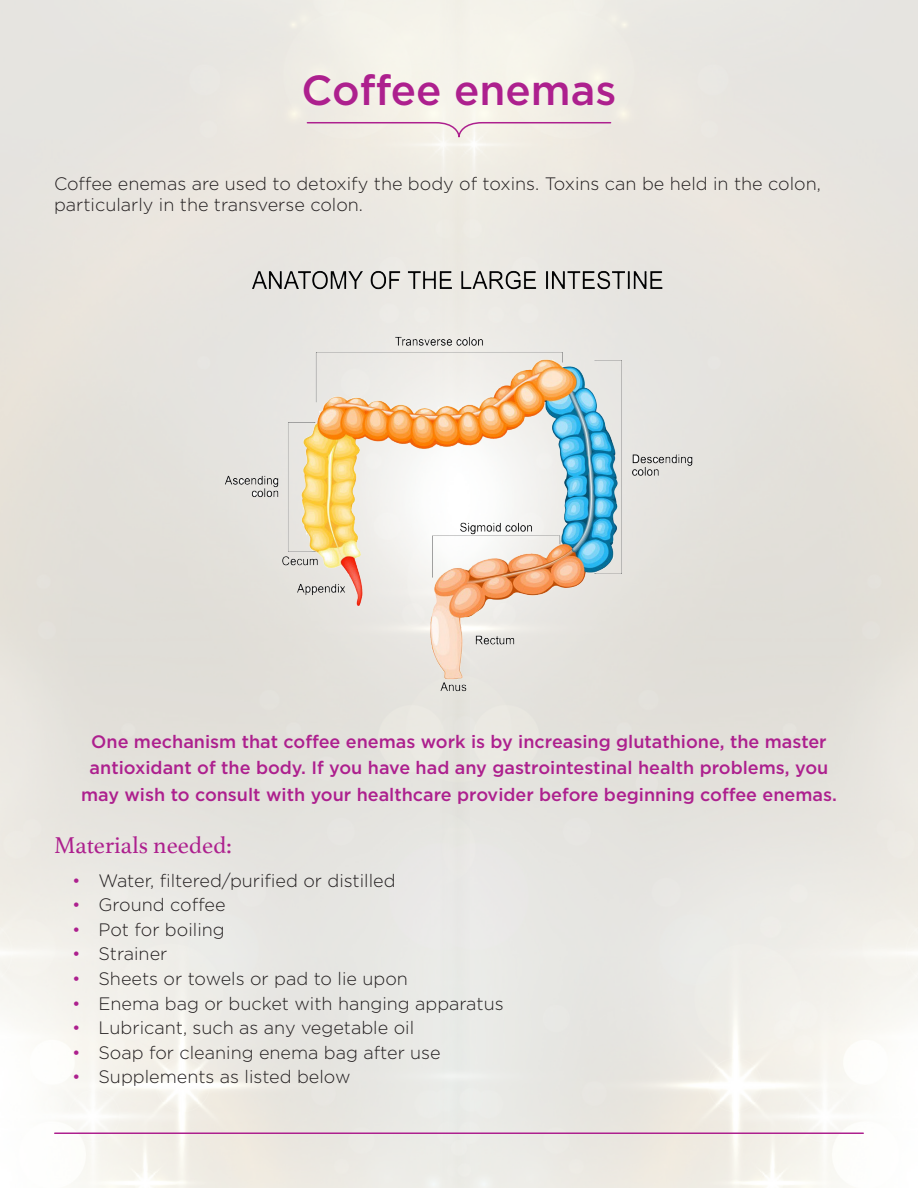
<style>
.page{position:relative;width:918px;height:1188px;background:#fff}
.page>*{position:absolute;margin:0;border:0;box-sizing:border-box;transform-origin:0 0}
.t1{font:500 42px "Gotham";color:#ad208e}
.t2{font:24px "Athelas";color:#ad208e}
.t3{font:300 18px/21.6px "Gotham";color:#231f20}
.t4{font:500 18px/26.7px "Gotham";color:#ad208e;text-align:center}
.s1{color:#ad208e}
</style>
<div class="page">
<img style="left:0;top:0;width:440px;height:1188px">
<img style="left:440px;top:0;width:478px;height:1188px">
<svg style="left:306px;top:121px;width:306px;height:17px;background:#ebdbdd"></svg>
<hr style="left:55px;top:1132px;width:808px;height:2px;background:#ad208e">
<img style="left:180px;top:328px;width:558px;height:372px">
<img style="left:180px;top:263px;width:558px;height:34px">
<p class="t1" style="left:302px;top:63px;width:316px">Coffee enemas</p>
<p class="t3" style="left:54px;top:172px;width:768px">Coffee enemas are used to detoxify the body of toxins. Toxins can be held in the colon, particularly in the transverse colon.</p>
<p class="t4" style="left:81px;top:728px;width:757px">One mechanism that coffee enemas work is by increasing glutathione, the master antioxidant of the body. If you have had any gastrointestinal health problems, you may wish to consult with your healthcare provider before beginning coffee enemas.</p>
<p class="t2" style="left:54px;top:826px;width:179px">Materials needed:</p>
<p class="t3" style="left:72px;top:869px;width:325px"><span class="s1">•</span> Water, filtered/purified or distilled</p>
<p class="t3" style="left:72px;top:894px;width:155px"><span class="s1">•</span> Ground coffee</p>
<p class="t3" style="left:72px;top:918px;width:154px"><span class="s1">•</span> Pot for boiling</p>
<p class="t3" style="left:72px;top:943px;width:97px"><span class="s1">•</span> Strainer</p>
<p class="t3" style="left:72px;top:967px;width:337px"><span class="s1">•</span> Sheets or towels or pad to lie upon</p>
<p class="t3" style="left:72px;top:992px;width:433px"><span class="s1">•</span> Enema bag or bucket with hanging apparatus</p>
<p class="t3" style="left:72px;top:1017px;width:344px"><span class="s1">•</span> Lubricant, such as any vegetable oil</p>
<p class="t3" style="left:72px;top:1041px;width:370px"><span class="s1">•</span> Soap for cleaning enema bag after use</p>
<p class="t3" style="left:72px;top:1066px;width:280px"><span class="s1">•</span> Supplements as listed below</p>
</div>
